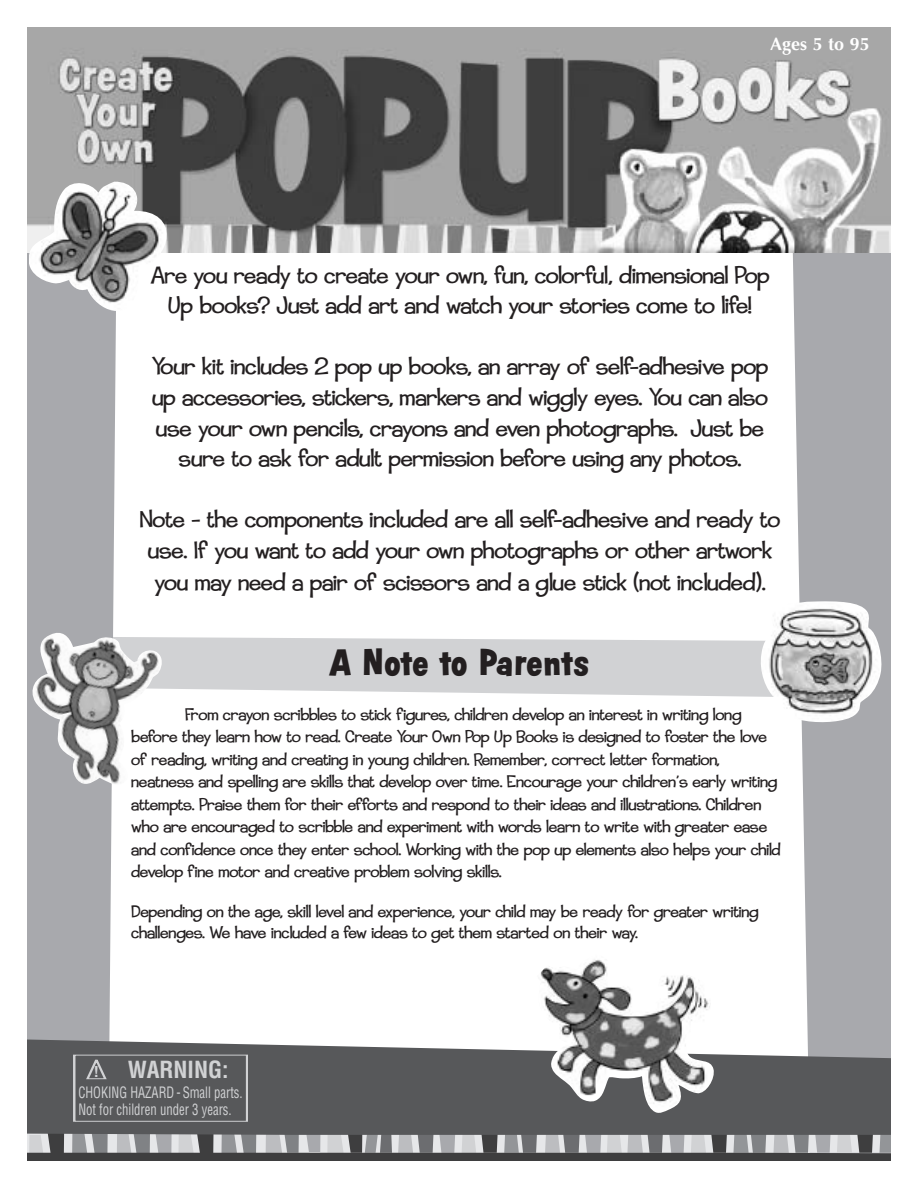
<style>
.page{position:relative;width:918px;height:1188px;background:#fff}
.page>*{position:absolute;margin:0;border:0;box-sizing:border-box;transform-origin:0 0}
.t1{font:500 36px "Majer Irregular";letter-spacing:-.01em;color:#231f20}
.t2{font:300 25.5px/30.6px "Coop";letter-spacing:-.015em;color:#231f20;text-align:center}
.t3{font:700 condensed 22.95px "Helvetica";color:#d1d2d4}
.t4{font:300 18px/22.5px "Coop";letter-spacing:-.01em;color:#231f20}
.t5{font:700 18px "Optima";color:#fff}
.t6{font:condensed 15.3px/16.8px "Helvetica";color:#d1d2d4;scale:.83 1}
.t7{font:700 15.3px "Helvetica";color:#d1d2d4}
</style>
<div class="page">
<svg style="left:163px;top:637px;width:596px;height:60px;background:#d5d6d8"></svg>
<div style="left:27px;top:252px;width:89px;height:788px;background:#a8a9ad"></div>
<svg style="left:791px;top:252px;width:100px;height:788px;background:#afb0b4"></svg>
<img style="left:27px;top:27px;width:864px;height:225px">
<svg style="left:27px;top:1040px;width:864px;height:89px;background:#636466"></svg>
<svg style="left:27px;top:1129px;width:864px;height:32px;background:#818284"></svg>
<div style="left:74px;top:1054px;width:174px;height:68px;border:2px solid #d1d2d4"></div>
<svg style="left:85px;top:1054px;width:23px;height:26px"></svg>
<img style="left:759px;top:601px;width:125px;height:123px">
<img style="left:534px;top:959px;width:182px;height:154px">
<img style="left:28px;top:629px;width:135px;height:158px">
<img style="left:30px;top:180px;width:141px;height:130px">
<p class="t5" style="left:770px;top:36px;width:101px">Ages 5 to 95</p>
<h2 class="t2" style="left:151px;top:262px;width:620px">Are you ready to create your own, fun, colorful, dimensional Pop<br>Up books? Just add art and watch your stories come to life!</h2>
<p class="t2" style="left:152px;top:354px;width:618px">Your kit includes 2 pop up books, an array of self-adhesive pop up accessories, stickers, markers and wiggly eyes. You can also use your own pencils, crayons and even photographs. Just be sure to ask for adult permission before using any photos.</p>
<h2 class="t2" style="left:140px;top:506px;width:642px;line-height:31.2px">Note – the components included are all self-adhesive and ready to use. If you want to add your own photographs or other artwork you may need a pair of scissors and a glue stick (not included).</h2>
<h1 class="t1" style="left:329px;top:650px;width:262px">A Note to Parents</h1>
<p class="t4" style="left:131px;top:705px;width:651px;text-indent:54px">From crayon scribbles to stick figures, children develop an interest in writing long before they learn how to read. Create Your Own Pop Up Books is designed to foster the love of reading, writing and creating in young children. Remember, correct letter formation, neatness and spelling are skills that develop over time. Encourage your children’s early writing attempts. Praise them for their efforts and respond to their ideas and illustrations. Children who are encouraged to scribble and experiment with words learn to write with greater ease and confidence once they enter school. Working with the pop up elements also helps your child develop fine motor and creative problem solving skills.</p>
<p class="t4" style="left:131px;top:902px;width:629px;line-height:21.6px">Depending on the age, skill level and experience, your child may be ready for greater writing challenges. We have included a few ideas to get them started on their way.</p>
<p class="t7" style="left:94px;top:1065px;width:7px">!</p>
<p class="t3" style="left:128px;top:1057px;width:102px">WARNING:</p>
<p class="t6" style="left:78px;top:1084px;width:200px">CHOKING HAZARD - Small parts.<br>Not for children under 3 years.</p>
</div>
